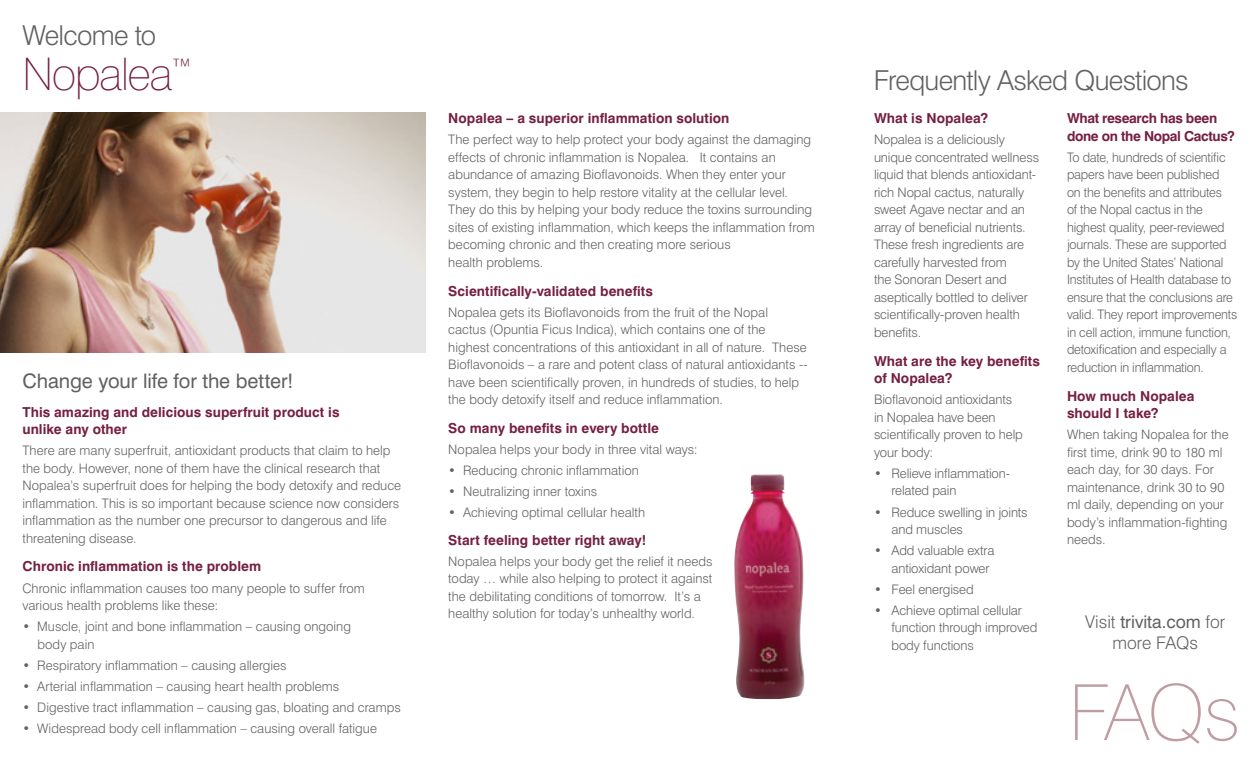
<style>
.page{position:relative;width:1260px;height:765px;background:#fff}
.page>*{position:absolute;margin:0;border:0;box-sizing:border-box;transform-origin:0 0}
.t1{font:100 77.5px "Swiss 721 BT";color:#c09da3}
.t2{font:100 45px "Swiss 721 BT";letter-spacing:-.03em;color:#751f43}
.t3{font:300 27.5px "Swiss 721 BT";letter-spacing:-.03em;color:#616164}
.Main_Subhead{font:20px "Swiss 721 BT";letter-spacing:-.005em;color:#616164}
.t4{font:17.5px "Swiss 721 BT";color:#616164}
.t5{font:300 17.5px "Swiss 721 BT";color:#616164}
.Sub_Heads_BLD_Swiss{font:700 13.75px/17.5px "Swiss 721 BT";letter-spacing:.005em;color:#751f43}
.Sub_Heads_BLD_Swiss-2{font:700 13.75px/17.5px "Swiss 721 BT";letter-spacing:-.025em;color:#751f43}
.Body_copy_10_5_14_Sw{font:700 13.75px "Swiss 721 BT";letter-spacing:.005em;color:#751f43}
.Body_copy_10_5_14_Sw-2{font:300 13.12px/17.5px "Swiss 721 BT";color:#616164}
.s1{font-weight:300}
</style>
<div class="page">
<img style="left:734px;top:474px;width:71px;height:225px">
<img style="left:0;top:113px;width:426px;height:239px">
<p class="t3" style="left:22px;top:18px;width:135px">Welcome to</p>
<p class="t2" style="left:22px;top:46px;width:173px">Nopalea<sup>™</sup></p>
<p class="Main_Subhead" style="left:22px;top:369px;width:273px">Change your life for the better!</p>
<p class="Sub_Heads_BLD_Swiss" style="left:22px;top:403px;width:319px">This amazing and delicious superfruit product is unlike any other</p>
<p class="Body_copy_10_5_14_Sw-2" style="left:22px;top:442px;width:380px">There are many superfruit, antioxidant products that claim to help the body. However, none of them have the clinical research that Nopalea’s superfruit does for helping the body detoxify and reduce inflammation. This is so important because science now considers inflammation as the number one precursor to dangerous and life threatening disease.</p>
<p class="Sub_Heads_BLD_Swiss" style="left:22px;top:558px;width:240px">Chronic inflammation is the problem</p>
<p class="Body_copy_10_5_14_Sw-2" style="left:22px;top:579px;width:344px">Chronic inflammation causes too many people to suffer from various health problems like these:</p>
<p class="Body_copy_10_5_14_Sw-2" style="left:38px;top:618px;width:315px;text-indent:-15px">• Muscle, joint and bone inflammation – causing ongoing body pain</p>
<p class="Body_copy_10_5_14_Sw-2" style="left:22px;top:656px;width:266px">• Respiratory inflammation – causing allergies</p>
<p class="Body_copy_10_5_14_Sw-2" style="left:22px;top:677px;width:318px">• Arterial inflammation – causing heart health problems</p>
<p class="Body_copy_10_5_14_Sw-2" style="left:22px;top:698px;width:380px">• Digestive tract inflammation – causing gas, bloating and cramps</p>
<p class="Body_copy_10_5_14_Sw-2" style="left:22px;top:720px;width:356px">• Widespread body cell inflammation – causing overall fatigue</p>
<p class="Sub_Heads_BLD_Swiss" style="left:448px;top:110px;width:283px">Nopalea – a superior inflammation solution</p>
<p class="Body_copy_10_5_14_Sw-2" style="left:448px;top:131px;width:368px">The perfect way to help protect your body against the damaging effects of chronic inflammation is Nopalea. It contains an abundance of amazing Bioflavonoids. When they enter your system, they begin to help restore vitality at the cellular level.<br>They do this by helping your body reduce the toxins surrounding sites of existing inflammation, which keeps the inflammation from becoming chronic and then creating more serious<br>health problems.</p>
<p class="Sub_Heads_BLD_Swiss" style="left:448px;top:282px;width:206px">Scientifically-validated benefits</p>
<p class="Body_copy_10_5_14_Sw-2" style="left:448px;top:303px;width:361px">Nopalea gets its Bioflavonoids from the fruit of the Nopal cactus (Opuntia Ficus Indica), which contains one of the highest concentrations of this antioxidant in all of nature. These Bioflavonoids – a rare and potent class of natural antioxidants -- have been scientifically proven, in hundreds of studies, to help the body detoxify itself and reduce inflammation.</p>
<p class="Sub_Heads_BLD_Swiss" style="left:448px;top:419px;width:212px">So many benefits in every bottle</p>
<p class="Body_copy_10_5_14_Sw-2" style="left:448px;top:441px;width:251px">Nopalea helps your body in three vital ways:</p>
<p class="Body_copy_10_5_14_Sw-2" style="left:448px;top:462px;width:192px">• Reducing chronic inflammation</p>
<p class="Body_copy_10_5_14_Sw-2" style="left:448px;top:483px;width:151px">• Neutralizing inner toxins</p>
<p class="Body_copy_10_5_14_Sw-2" style="left:448px;top:504px;width:198px">• Achieving optimal cellular health</p>
<p class="Body_copy_10_5_14_Sw" style="left:448px;top:532px;width:200px">Start feeling better right away!</p>
<p class="Body_copy_10_5_14_Sw-2" style="left:448px;top:552px;width:266px">Nopalea helps your body get the relief it needs today … while also helping to protect it against the debilitating conditions of tomorrow. It’s a healthy solution for today’s unhealthy world.</p>
<p class="t3" style="left:874px;top:64px;width:316px">Frequently Asked Questions</p>
<p class="Sub_Heads_BLD_Swiss" style="left:874px;top:110px;width:116px">What is Nopalea?</p>
<p class="Body_copy_10_5_14_Sw-2" style="left:874px;top:131px;width:167px">Nopalea is a deliciously unique concentrated wellness liquid that blends antioxidant&shy;rich Nopal cactus, naturally sweet Agave nectar and an array of beneficial nutrients.<br>These fresh ingredients are carefully harvested from<br>the Sonoran Desert and aseptically bottled to deliver scientifically-proven health benefits.</p>
<p class="Sub_Heads_BLD_Swiss" style="left:874px;top:352px;width:167px">What are the key benefits of Nopalea?</p>
<p class="Body_copy_10_5_14_Sw-2" style="left:874px;top:391px;width:150px">Bioflavonoid antioxidants in Nopalea have been scientifically proven to help your body:</p>
<p class="Body_copy_10_5_14_Sw-2" style="left:892px;top:464px;width:120px;text-indent:-18px">• Relieve inflammation&shy;related pain</p>
<p class="Body_copy_10_5_14_Sw-2" style="left:892px;top:503px;width:138px;text-indent:-18px">• Reduce swelling in joints and muscles</p>
<p class="Body_copy_10_5_14_Sw-2" style="left:892px;top:542px;width:104px;text-indent:-18px">• Add valuable extra antioxidant power</p>
<p class="Body_copy_10_5_14_Sw-2" style="left:874px;top:580px;width:101px">• Feel energised</p>
<p class="Body_copy_10_5_14_Sw-2" style="left:892px;top:601px;width:147px;text-indent:-18px">• Achieve optimal cellular function through improved body functions</p>
<p class="Sub_Heads_BLD_Swiss-2" style="left:1067px;top:110px;width:169px">What research has been done on the Nopal Cactus?</p>
<p class="Body_copy_10_5_14_Sw-2" style="left:1067px;top:148px;width:172px">To date, hundreds of scientific papers have been published<br>on the benefits and attributes<br>of the Nopal cactus in the highest quality, peer-reviewed journals. These are supported by the United States’ National<br>Institutes of Health database to ensure that the conclusions are valid. They report improvements in cell action, immune function, detoxification and especially a reduction in inflammation.</p>
<p class="Sub_Heads_BLD_Swiss" style="left:1067px;top:387px;width:129px">How much Nopalea should I take?</p>
<p class="Body_copy_10_5_14_Sw-2" style="left:1067px;top:426px;width:163px">When taking Nopalea for the first time, drink 90 to 180 ml each day, for 30 days. For maintenance, drink 30 to 90 ml daily, depending on your body’s inflammation-fighting needs.</p>
<p class="t4" style="left:1085px;top:612px;width:142px"><span class="s1">Visit</span> trivita.com <span class="s1">for</span></p>
<p class="t5" style="left:1113px;top:632px;width:87px">more FAQs</p>
<p class="t1" style="left:1069px;top:665px;width:173px">FAQs</p>
</div>
